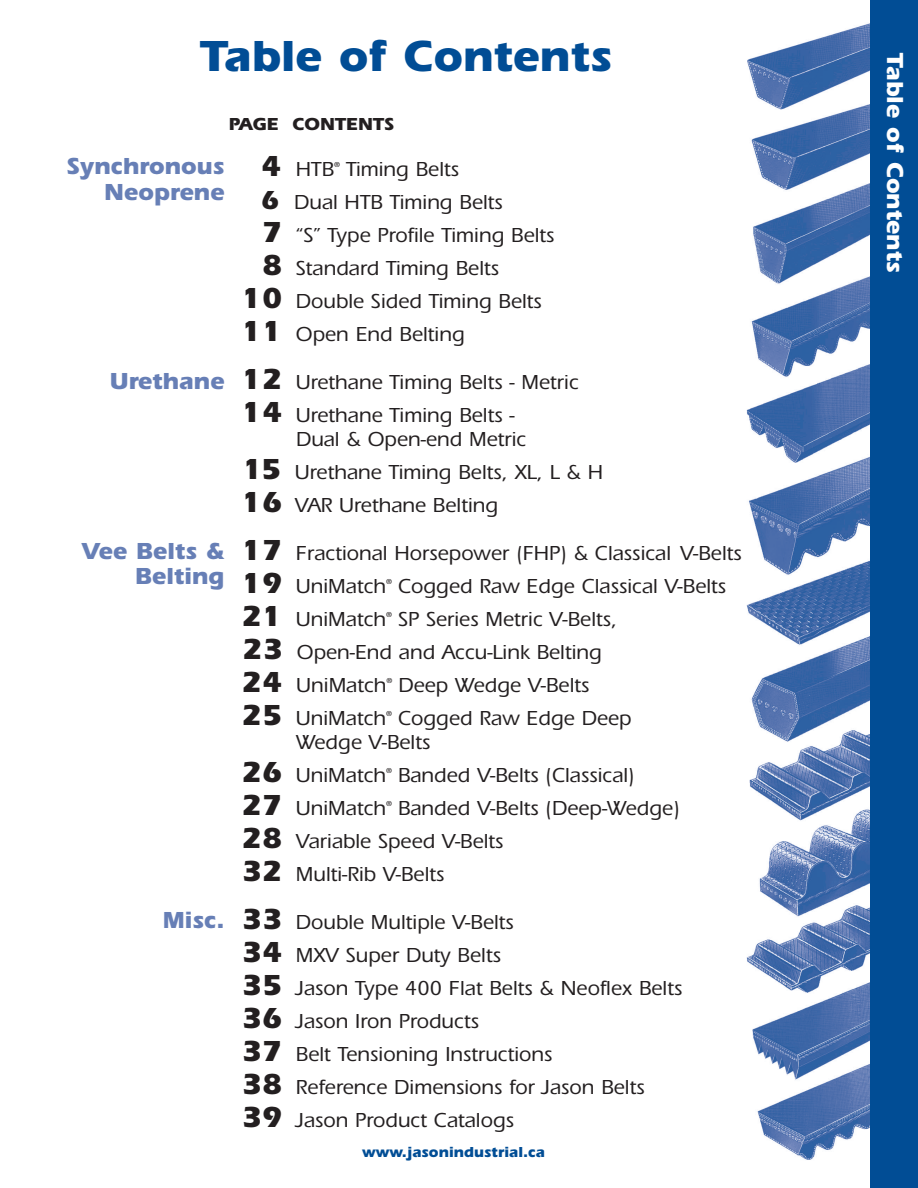
<style>
.page{position:relative;width:918px;height:1188px;background:#fff}
.page>*{position:absolute;margin:0;border:0;box-sizing:border-box;transform-origin:0 0}
.t1{font:700 45px "Itc Eras";color:#014d95}
.t2{font:700 24px/25.5px "Itc Eras";color:#677fb6;text-align:right}
.t3{font:700 24px "Itc Eras";color:#fff}
.t4{font:500 21px/33px "Itc Eras";color:#231f20}
.t5{font:700 18px "Itc Eras";color:#231f20}
.t6{font:700 15px "Itc Eras";color:#014d95}
.t7{font:500 7.5px "Itc Eras";color:#231f20}
.s1{font-weight:700;font-size:30px}
.s2{font-weight:700;font-size:27px}
</style>
<div class="page">
<img style="left:746px;top:4px;width:125px;height:1184px">
<div style="left:871px;top:0;width:47px;height:1188px;background:#014d95"></div>
<h1 class="t1" style="left:200px;top:40px;width:414px">Table of Contents</h1>
<p class="t5" style="left:229px;top:117px;width:167px">PAGE CONTENTS</p>
<p class="t2" style="left:66px;top:156px;width:160px">Synchronous<br>Neoprene</p>
<p class="t2" style="left:110px;top:371px;width:116px">Urethane</p>
<p class="t2" style="left:82px;top:541px;width:144px">Vee Belts &amp;<br>Belting</p>
<p class="t2" style="left:163px;top:909px;width:63px">Misc.</p>
<p class="t4" style="left:261px;top:155px;width:75px"><span class="s1">4</span> HTB</p>
<p class="t7" style="left:334px;top:162px;width:7px">®</p>
<p class="t4" style="left:346px;top:155px;width:115px">Timing Belts</p>
<p class="t4" style="left:261px;top:188px;width:243px"><span class="s2">6</span> Dual HTB Timing Belts</p>
<p class="t4" style="left:262px;top:221px;width:294px"><span class="s1">7</span> “S” Type Profile Timing Belts</p>
<p class="t4" style="left:262px;top:254px;width:238px"><span class="s1">8</span> Standard Timing Belts</p>
<p class="t4" style="left:242px;top:287px;width:302px"><span class="s1">10</span> Double Sided Timing Belts</p>
<p class="t4" style="left:242px;top:320px;width:224px"><span class="s1">11</span> Open End Belting</p>
<p class="t4" style="left:242px;top:368px;width:339px"><span class="s1">12</span> Urethane Timing Belts - Metric<br><span class="s1">14</span> Urethane Timing Belts -</p>
<p class="t4" style="left:242px;top:425px;width:363px;text-indent:54px">Dual &amp; Open-end Metric<br><span class="s1">15</span> Urethane Timing Belts, XL, L &amp; H<br><span class="s1">16</span> VAR Urethane Belting</p>
<p class="t4" style="left:242px;top:539px;width:502px"><span class="s1">17</span> Fractional Horsepower (FHP) &amp; Classical V-Belts<br><span class="s1">19</span> UniMatch</p>
<p class="t7" style="left:386px;top:579px;width:7px">®</p>
<p class="t4" style="left:398px;top:572px;width:330px">Cogged Raw Edge Classical V-Belts</p>
<p class="t4" style="left:242px;top:605px;width:146px"><span class="s1">21</span> UniMatch</p>
<p class="t7" style="left:386px;top:612px;width:7px">®</p>
<p class="t4" style="left:242px;top:605px;width:377px;text-indent:156px">SP Series Metric V-Belts,<br><span class="s1">23</span> Open-End and Accu-Link Belting<br><span class="s1">24</span> UniMatch</p>
<p class="t7" style="left:387px;top:678px;width:7px">®</p>
<p class="t4" style="left:398px;top:671px;width:193px">Deep Wedge V-Belts</p>
<p class="t4" style="left:242px;top:704px;width:146px"><span class="s1">25</span> UniMatch</p>
<p class="t7" style="left:386px;top:711px;width:7px">®</p>
<p class="t4" style="left:296px;top:708px;width:337px;line-height:24px;text-indent:102px">Cogged Raw Edge Deep<br>Wedge V-Belts</p>
<p class="t4" style="left:242px;top:761px;width:146px"><span class="s1">26</span> UniMatch</p>
<p class="t7" style="left:386px;top:768px;width:7px">®</p>
<p class="t4" style="left:398px;top:761px;width:238px">Banded V-Belts (Classical)</p>
<p class="t4" style="left:242px;top:794px;width:146px"><span class="s1">27</span> UniMatch</p>
<p class="t7" style="left:386px;top:801px;width:7px">®</p>
<p class="t4" style="left:242px;top:794px;width:439px;text-indent:156px">Banded V-Belts (Deep-Wedge)<br><span class="s1">28</span> Variable Speed V-Belts<br><span class="s1">32</span> Multi-Rib V-Belts</p>
<p class="t4" style="left:242px;top:908px;width:442px"><span class="s1">33</span> Double Multiple V-Belts<br><span class="s1">34</span> MXV Super Duty Belts<br><span class="s1">35</span> Jason Type 400 Flat Belts &amp; Neoflex Belts<br><span class="s1">36</span> Jason Iron Products<br><span class="s1">37</span> Belt Tensioning Instructions<br><span class="s1">38</span> Reference Dimensions for Jason Belts<br><span class="s1">39</span> Jason Product Catalogs</p>
<p class="t6" style="left:362px;top:1146px;width:184px">www.jasonindustrial.ca</p>
<p class="t3" style="left:903px;top:53px;width:221px;rotate:90deg">Table of Contents</p>
</div>
